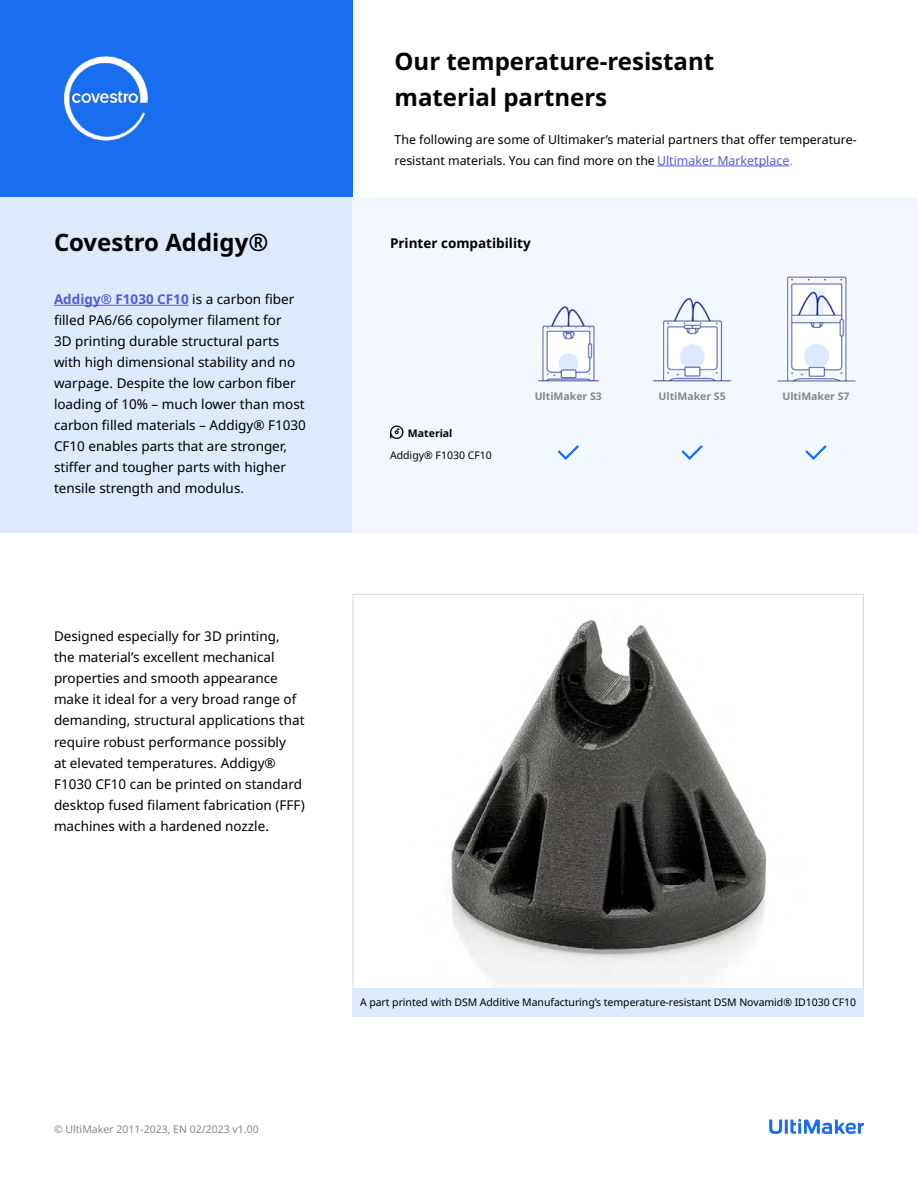
<style>
.page{position:relative;width:918px;height:1188px;background:#fff}
.page>*{position:absolute;margin:0;border:0;box-sizing:border-box;transform-origin:0 0}
.t1{font:700 24px/36px "Noto Sans";color:#000}
.t2{font:13.5px/21px "Noto Sans";color:#000}
.t3{font:700 13.5px "Noto Sans";color:#000}
.t4{font:12.3px/21px "Noto Sans";color:#000}
.t5{font:10.5px "Noto Sans";letter-spacing:-.005em;color:#000}
.t6{font:10.5px "Noto Sans";color:#878787}
.t7{font:700 10.5px "Noto Sans";color:#878787}
.t8{font:700 10.5px "Noto Sans";color:#000}
.s1{font-weight:700;color:#4f5cd6}
.s2{color:#4f5cd6}
.s3{color:#878787}
</style>
<div class="page">
<svg style="left:769px;top:1119px;width:95px;height:15px"></svg>
<hr style="left:657px;top:166px;width:132px;height:1px;background:#4f5cd6">
<img style="left:449px;top:619px;width:318px;height:367px">
<div style="left:352px;top:988px;width:512px;height:29px;background:#dde9fd"></div>
<div style="left:0;top:197px;width:352px;height:335px;background:#dde9fd"></div>
<div style="left:352px;top:197px;width:566px;height:335px;background:#f3f8fe"></div>
<img style="left:537px;top:306px;width:63px;height:76px">
<img style="left:653px;top:298px;width:79px;height:84px">
<img style="left:777px;top:276px;width:79px;height:106px">
<svg style="left:390px;top:426px;width:14px;height:13px"></svg>
<div style="left:0;top:0;width:352px;height:196px;background:#196ef0"></div>
<svg style="left:558px;top:445px;width:21px;height:15px"></svg>
<svg style="left:681px;top:445px;width:22px;height:15px"></svg>
<svg style="left:805px;top:445px;width:22px;height:15px"></svg>
<img style="left:64px;top:56px;width:84px;height:86px">
<hr style="left:54px;top:305px;width:135px;height:1px;background:#4f5cd6">
<h1 class="t1" style="left:54px;top:224px;width:216px">Covestro Addigy®</h1>
<p class="t2" style="left:54px;top:289px;width:254px"><span class="s1">Addigy® F1030 CF10</span> is a carbon fiber filled PA6/66 copolymer filament for<br>3D printing durable structural parts with high dimensional stability and no warpage. Despite the low carbon fiber loading of 10% – much lower than most carbon filled materials – Addigy® F1030<br>CF10 enables parts that are stronger, stiffer and tougher parts with higher tensile strength and modulus.</p>
<p class="t2" style="left:54px;top:626px;width:252px">Designed especially for 3D printing,<br>the material’s excellent mechanical properties and smooth appearance make it ideal for a very broad range of demanding, structural applications that require robust performance possibly<br>at elevated temperatures. Addigy® F1030 CF10 can be printed on standard desktop fused filament fabrication (FFF) machines with a hardened nozzle.</p>
<h1 class="t1" style="left:394px;top:44px;width:321px">Our temperature-resistant material partners</h1>
<p class="t4" style="left:394px;top:129px;width:464px">The following are some of Ultimaker’s material partners that offer temperature&shy;resistant materials. You can find more on the <span class="s2">Ultimaker Marketplace</span><span class="s3">.</span></p>
<p class="t3" style="left:390px;top:236px;width:142px">Printer compatibility</p>
<p class="t8" style="left:408px;top:427px;width:46px">Material</p>
<p class="t5" style="left:390px;top:449px;width:103px">Addigy® F1030 CF10</p>
<p class="t7" style="left:535px;top:390px;width:69px">UltiMaker S3</p>
<p class="t7" style="left:659px;top:390px;width:69px">UltiMaker S5</p>
<p class="t7" style="left:782px;top:390px;width:69px">UltiMaker S7</p>
<p class="t6" style="left:54px;top:1123px;width:206px">© UltiMaker 2011-2023, EN 02/2023 v1.00</p>
<p class="t5" style="left:360px;top:996px;width:498px">A part printed with DSM Additive Manufacturing’s temperature-resistant DSM Novamid® ID1030 CF10</p>
</div>
